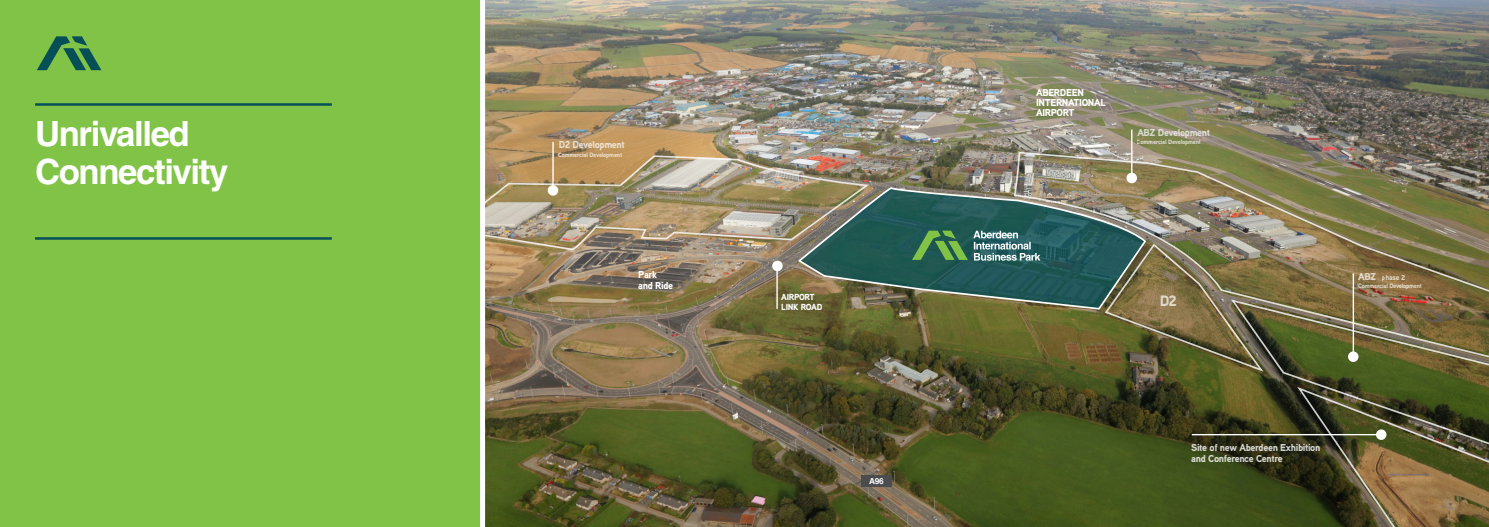
<style>
.page{position:relative;width:1489px;height:527px;background:#fff}
.page>*{position:absolute;margin:0;border:0;box-sizing:border-box;transform-origin:0 0}
.t1{font:700 34.75px/37px "Helvetica LT";letter-spacing:-.04em;color:#fff}
.t2{font:900 15px "Aaux Pro";color:#fff}
.t3{font:900 10px/11.2px "Aaux Pro";letter-spacing:-.035em;color:#fff}
.t4{font:900 8.75px/10px "Aaux Pro";letter-spacing:-.035em;color:#fff}
.t5{font:700 8.31px "Helvetica LT";color:#fff}
.t6{font:900 7.5px "Aaux Pro";letter-spacing:-.035em;color:#fff}
.t7{font:900 6.25px "Aaux Pro";letter-spacing:-.035em;color:#fff}
.s1{font-size:10px}
</style>
<div class="page">
<img style="left:485px;top:0;width:1003px;height:526px">
<div style="left:0;top:0;width:483px;height:526px;background:#80c346"></div>
<svg style="left:37px;top:36px;width:64px;height:34px"></svg>
<hr style="left:35px;top:103px;width:297px;height:3px;background:#064f56">
<hr style="left:35px;top:237px;width:297px;height:2px;background:#064f56">
<div style="left:480px;top:0;width:5px;height:526px;background:#fff"></div>
<div style="left:772px;top:260px;width:10px;height:11px;background:#fff;border-radius:50%"></div>
<hr style="left:776px;top:265px;width:1px;height:43px;background:#fff">
<svg style="left:1104px;top:358px;width:126px;height:14px;background:#5c5b2c"></svg>
<hr style="left:1191px;top:433px;width:190px;height:2px;background:#fff">
<svg style="left:1296px;top:446px;width:192px;height:80px;background:#645731"></svg>
<svg style="left:1230px;top:358px;width:258px;height:88px;background:#4a4e28"></svg>
<div style="left:1347px;top:351px;width:11px;height:10px;background:#fff;border-radius:50%"></div>
<hr style="left:1131px;top:129px;width:1px;height:48px;background:#fff">
<img style="left:1013px;top:152px;width:475px;height:206px">
<hr style="left:552px;top:142px;width:1px;height:48px;background:#fff">
<img style="left:485px;top:154px;width:383px;height:96px">
<div style="left:861px;top:475px;width:30px;height:11px;background:#4b4c4d"></div>
<img style="left:797px;top:185px;width:350px;height:125px">
<svg style="left:912px;top:230px;width:55px;height:30px;background:#46824d"></svg>
<svg style="left:973px;top:230px;width:67px;height:30px;background:#628a8c"></svg>
<h1 class="t1" style="left:35px;top:115px;width:195px">Unrivalled<br>Connectivity</h1>
<p class="t3" style="left:558px;top:139px;width:68px">D2 Development</p>
<p class="t7" style="left:558px;top:150px;width:65px">Commercial Development</p>
<p class="t3" style="left:638px;top:268px;width:37px">Park and Ride</p>
<p class="t3" style="left:1036px;top:87px;width:71px;line-height:10px">ABERDEEN<br>INTERNATIONAL<br>AIRPORT</p>
<p class="t3" style="left:1137px;top:126px;width:74px">ABZ Development</p>
<p class="t7" style="left:1136px;top:138px;width:65px">Commercial Development</p>
<p class="t4" style="left:781px;top:291px;width:43px">AIRPORT<br>LINK ROAD</p>
<h2 class="t2" style="left:1159px;top:291px;width:19px">D2</h2>
<p class="t6" style="left:1357px;top:273px;width:49px"><span class="s1">ABZ</span> phase 2</p>
<p class="t7" style="left:1357px;top:281px;width:65px">Commercial Development</p>
<p class="t5" style="left:869px;top:475px;width:16px">A96</p>
<p class="t3" style="left:1191px;top:440px;width:131px">Site of new Aberdeen Exhibition and Conference Centre</p>
</div>
